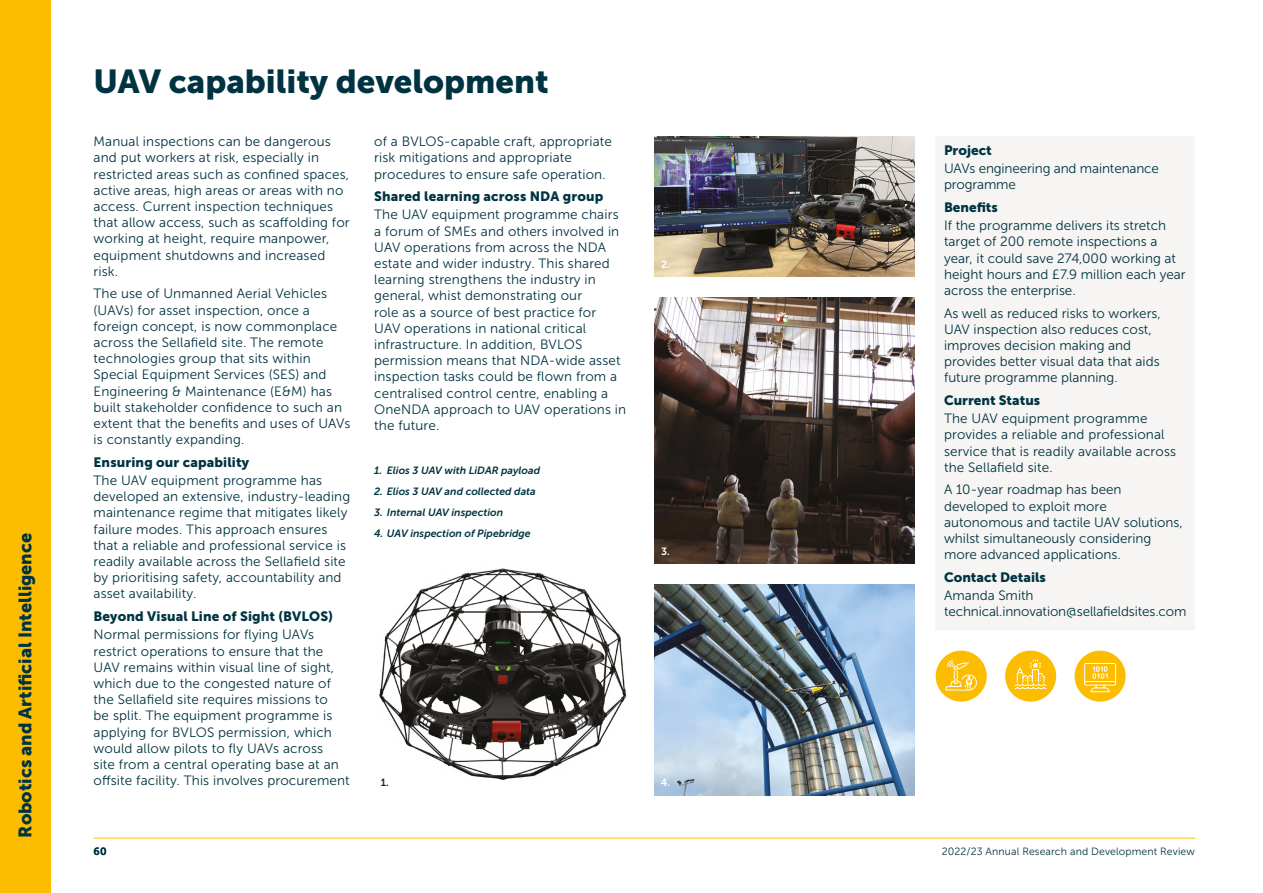
<style>
.page{position:relative;width:1263px;height:893px;background:#fff}
.page>*{position:absolute;margin:0;border:0;box-sizing:border-box;transform-origin:0 0}
.t1{font:33px "Museo Sans 900";color:#003341}
.t2{font:18px "Museo Sans 900";color:#003341}
.t3{font:13.5px/16.2px "Museo Sans 300";letter-spacing:.01em;color:#003341}
.t4{font:13.5px "Museo Sans 900";letter-spacing:.01em;color:#003341}
.t5{font:13.5px/16.2px "Museo Sans 300";letter-spacing:-.01em;color:#003341}
.t6{font:italic 10.5px "Museo Sans 700";color:#003341}
.t7{font:10.5px "Museo Sans 300";letter-spacing:.01em;color:#003341}
.t8{font:10.5px "Museo Sans 700";color:#fff}
.t9{font:10.5px "Museo Sans 700";color:#003341}
</style>
<div class="page">
<div style="left:0;top:0;width:51px;height:893px;background:#fcbc00"></div>
<img style="left:655px;top:136px;width:259px;height:140px">
<img style="left:379px;top:568px;width:248px;height:212px">
<img style="left:655px;top:298px;width:259px;height:265px">
<img style="left:655px;top:585px;width:259px;height:210px">
<hr style="left:94px;top:838px;width:1101px;height:1px;background:#fcbc00">
<div style="left:936px;top:651px;width:51px;height:51px;background:#fcbc00;border-radius:50%"></div>
<svg style="left:945px;top:660px;width:32px;height:31px"></svg>
<div style="left:1005px;top:651px;width:51px;height:51px;background:#fcbc00;border-radius:50%"></div>
<svg style="left:1014px;top:660px;width:33px;height:29px"></svg>
<div style="left:1074px;top:651px;width:51px;height:51px;background:#fcbc00;border-radius:50%"></div>
<svg style="left:1084px;top:663px;width:32px;height:29px"></svg>
<div style="left:936px;top:136px;width:259px;height:493px;background:#f6f5f4"></div>
<h2 class="t2" style="left:15px;top:838px;width:306px;rotate:-90deg">Robotics and Artificial Intelligence</h2>
<h1 class="t1" style="left:94px;top:62px;width:457px">UAV capability development</h1>
<p class="t3" style="left:94px;top:133px;width:258px">Manual inspections can be dangerous and put workers at risk, especially in restricted areas such as confined spaces, active areas, high areas or areas with no access. Current inspection techniques that allow access, such as scaffolding for working at height, require manpower, equipment shutdowns and increased risk.</p>
<p class="t3" style="left:94px;top:286px;width:258px">The use of Unmanned Aerial Vehicles (UAVs) for asset inspection, once a foreign concept, is now commonplace across the Sellafield site. The remote technologies group that sits within Special Equipment Services (SES) and Engineering &amp; Maintenance (E&amp;M) has built stakeholder confidence to such an extent that the benefits and uses of UAVs is constantly expanding.</p>
<p class="t4" style="left:94px;top:454px;width:157px">Ensuring our capability</p>
<p class="t3" style="left:94px;top:472px;width:258px">The UAV equipment programme has developed an extensive, industry-leading maintenance regime that mitigates likely failure modes. This approach ensures that a reliable and professional service is readily available across the Sellafield site by prioritising safety, accountability and asset availability.</p>
<p class="t4" style="left:94px;top:609px;width:241px">Beyond Visual Line of Sight (BVLOS)</p>
<p class="t3" style="left:94px;top:627px;width:258px">Normal permissions for flying UAVs restrict operations to ensure that the UAV remains within visual line of sight, which due to the congested nature of the Sellafield site requires missions to<br>be split. The equipment programme is applying for BVLOS permission, which would allow pilots to fly UAVs across<br>site from a central operating base at an offsite facility. This involves procurement</p>
<p class="t3" style="left:374px;top:133px;width:239px">of a BVLOS-capable craft, appropriate risk mitigations and appropriate procedures to ensure safe operation.</p>
<p class="t4" style="left:374px;top:189px;width:231px">Shared learning across NDA group</p>
<p class="t3" style="left:374px;top:207px;width:253px">The UAV equipment programme chairs a forum of SMEs and others involved in UAV operations from across the NDA estate and wider industry. This shared learning strengthens the industry in general, whist demonstrating our<br>role as a source of best practice for<br>UAV operations in national critical infrastructure. In addition, BVLOS permission means that NDA-wide asset inspection tasks could be flown from a centralised control centre, enabling a OneNDA approach to UAV operations in the future.</p>
<p class="t6" style="left:374px;top:464px;width:167px">1. Elios 3 UAV with LiDAR payload</p>
<p class="t6" style="left:374px;top:485px;width:163px">2. Elios 3 UAV and collected data</p>
<p class="t6" style="left:374px;top:506px;width:130px">3. Internal UAV inspection</p>
<p class="t6" style="left:374px;top:527px;width:158px">4. UAV inspection of Pipebridge</p>
<p class="t9" style="left:381px;top:777px;width:10px">1.</p>
<p class="t8" style="left:661px;top:258px;width:10px">2.</p>
<p class="t8" style="left:661px;top:545px;width:10px">3.</p>
<p class="t8" style="left:661px;top:777px;width:11px">4.</p>
<p class="t4" style="left:944px;top:142px;width:49px">Project</p>
<p class="t5" style="left:944px;top:160px;width:216px">UAVs engineering and maintenance programme</p>
<p class="t4" style="left:944px;top:199px;width:55px">Benefits</p>
<p class="t3" style="left:944px;top:217px;width:243px">If the programme delivers its stretch target of 200 remote inspections a year, it could save 274,000 working at height hours and £7.9 million each year across the enterprise.</p>
<p class="t3" style="left:944px;top:305px;width:218px">As well as reduced risks to workers, UAV inspection also reduces cost, improves decision making and provides better visual data that aids future programme planning.</p>
<p class="t4" style="left:944px;top:392px;width:98px">Current Status</p>
<p class="t3" style="left:944px;top:411px;width:234px">The UAV equipment programme provides a reliable and professional service that is readily available across the Sellafield site.</p>
<p class="t3" style="left:944px;top:482px;width:240px">A 10-year roadmap has been developed to exploit more autonomous and tactile UAV solutions, whilst simultaneously considering more advanced applications.</p>
<p class="t4" style="left:944px;top:569px;width:103px">Contact Details</p>
<p class="t5" style="left:944px;top:587px;width:244px">Amanda Smith technical.innovation@sellafieldsites.com</p>
<p class="t9" style="left:94px;top:846px;width:15px">60</p>
<p class="t7" style="left:942px;top:846px;width:255px">2022/23 Annual Research and Development Review</p>
</div>
